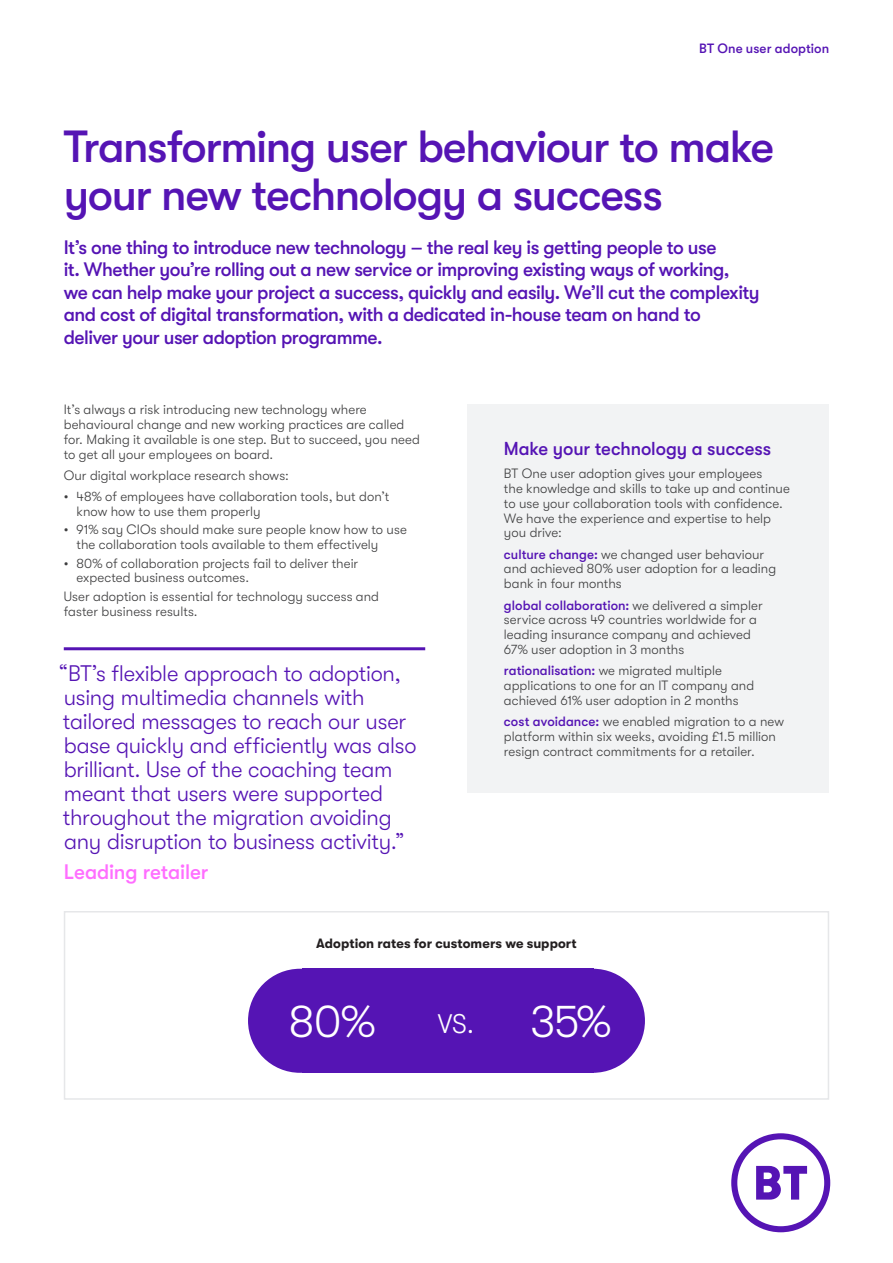
<style>
.page{position:relative;width:893px;height:1263px;background:#fff}
.page>*{position:absolute;margin:0;border:0;box-sizing:border-box;transform-origin:0 0}
.t1{font:300 45.75px "GT Walsheim";color:#fff}
.t2{font:500 45px/48px "GT Walsheim";letter-spacing:-.03em;color:#5514b4}
.t3{font:300 26.85px "GT Walsheim";color:#fff}
.Pull_out{font:300 22.5px/24px "GT Walsheim";letter-spacing:-.01em;color:#5514b4}
.Pull_out_2{font:500 21px "GT Walsheim";letter-spacing:-.005em;color:#ff6eff}
.Introduction{font:500 19.5px/22.5px "GT Walsheim";letter-spacing:-.025em;color:#5514b4}
.H3_for_box{font:500 18.75px "GT Walsheim";letter-spacing:-.005em;color:#5514b4}
.Body{font:300 13.5px/14.9px "GT Walsheim";letter-spacing:.005em;color:#3e3e3f}
.t4{font:700 13.5px "GT Walsheim";letter-spacing:.005em;color:#231f20}
.Doc_Reference{font:500 13.5px "GT Walsheim";letter-spacing:.005em;color:#5514b4}
.s1{font-weight:500;color:#5514b4}
</style>
<div class="page">
<svg style="left:731px;top:1133px;width:99px;height:99px"></svg>
<div style="left:468px;top:404px;width:361px;height:388px;background:#f2f3f4"></div>
<div style="left:64px;top:911px;width:765px;height:189px;border:2px solid #e6e7e9"></div>
<div style="left:248px;top:969px;width:104px;height:104px;background:#5514b4;border-radius:50%"></div>
<div style="left:541px;top:969px;width:104px;height:104px;background:#5514b4;border-radius:50%"></div>
<div style="left:302px;top:969px;width:291px;height:104px;background:#5514b4"></div>
<hr style="left:64px;top:647px;width:361px;height:3px;background:#5514b4">
<p class="Doc_Reference" style="left:699px;top:41px;width:131px">BT One user adoption</p>
<h1 class="t2" style="left:64px;top:123px;width:712px">Transforming user behaviour to make your new technology a success</h1>
<p class="Introduction" style="left:64px;top:236px;width:697px">It’s one thing to introduce new technology – the real key is getting people to use<br>it. Whether you’re rolling out a new service or improving existing ways of working,<br>we can help make your project a success, quickly and easily. We’ll cut the complexity and cost of digital transformation, with a dedicated in-house team on hand to deliver your user adoption programme.</p>
<p class="Body" style="left:64px;top:402px;width:358px">It’s always a risk introducing new technology where behavioural change and new working practices are called for. Making it available is one step. But to succeed, you need to get all your employees on board.</p>
<p class="Body" style="left:64px;top:468px;width:226px">Our digital workplace research shows:</p>
<p class="Body" style="left:77px;top:489px;width:314px;text-indent:-13px">• 48% of employees have collaboration tools, but don’t know how to use them properly</p>
<p class="Body" style="left:77px;top:522px;width:332px;text-indent:-13px">• 91% say CIOs should make sure people know how to use the collaboration tools available to them effectively</p>
<p class="Body" style="left:77px;top:556px;width:283px;text-indent:-13px">• 80% of collaboration projects fail to deliver their expected business outcomes.</p>
<p class="Body" style="left:64px;top:589px;width:317px">User adoption is essential for technology success and faster business results.</p>
<p class="Pull_out" style="left:58px;top:661px;width:360px">“BT’s flexible approach to adoption, using multimedia channels with tailored messages to reach our user base quickly and efficiently was also brilliant. Use of the coaching team meant that users were supported throughout the migration avoiding any disruption to business activity.”</p>
<p class="Pull_out_2" style="left:64px;top:860px;width:146px">Leading retailer</p>
<p class="H3_for_box" style="left:504px;top:438px;width:269px">Make your technology a success</p>
<p class="Body" style="left:504px;top:466px;width:287px">BT One user adoption gives your employees<br>the knowledge and skills to take up and continue to use your collaboration tools with confidence.<br>We have the experience and expertise to help you drive:</p>
<p class="Body" style="left:504px;top:547px;width:274px"><span class="s1">culture change:</span> we changed user behaviour and achieved 80% user adoption for a leading bank in four months</p>
<p class="Body" style="left:504px;top:597px;width:260px"><span class="s1">global collaboration:</span> we delivered a simpler service across 49 countries worldwide for a leading insurance company and achieved 67% user adoption in 3 months</p>
<p class="Body" style="left:504px;top:663px;width:252px"><span class="s1">rationalisation:</span> we migrated multiple applications to one for an IT company and achieved 61% user adoption in 2 months</p>
<p class="Body" style="left:504px;top:714px;width:282px"><span class="s1">cost avoidance:</span> we enabled migration to a new platform within six weeks, avoiding £1.5 million resign contract commitments for a retailer.</p>
<h4 class="t4" style="left:316px;top:936px;width:262px">Adoption rates for customers we support</h4>
<p class="t1" style="left:289px;top:996px;width:88px">80%</p>
<p class="t3" style="left:438px;top:1009px;width:38px">VS.</p>
<p class="t1" style="left:530px;top:996px;width:82px">35%</p>
</div>
